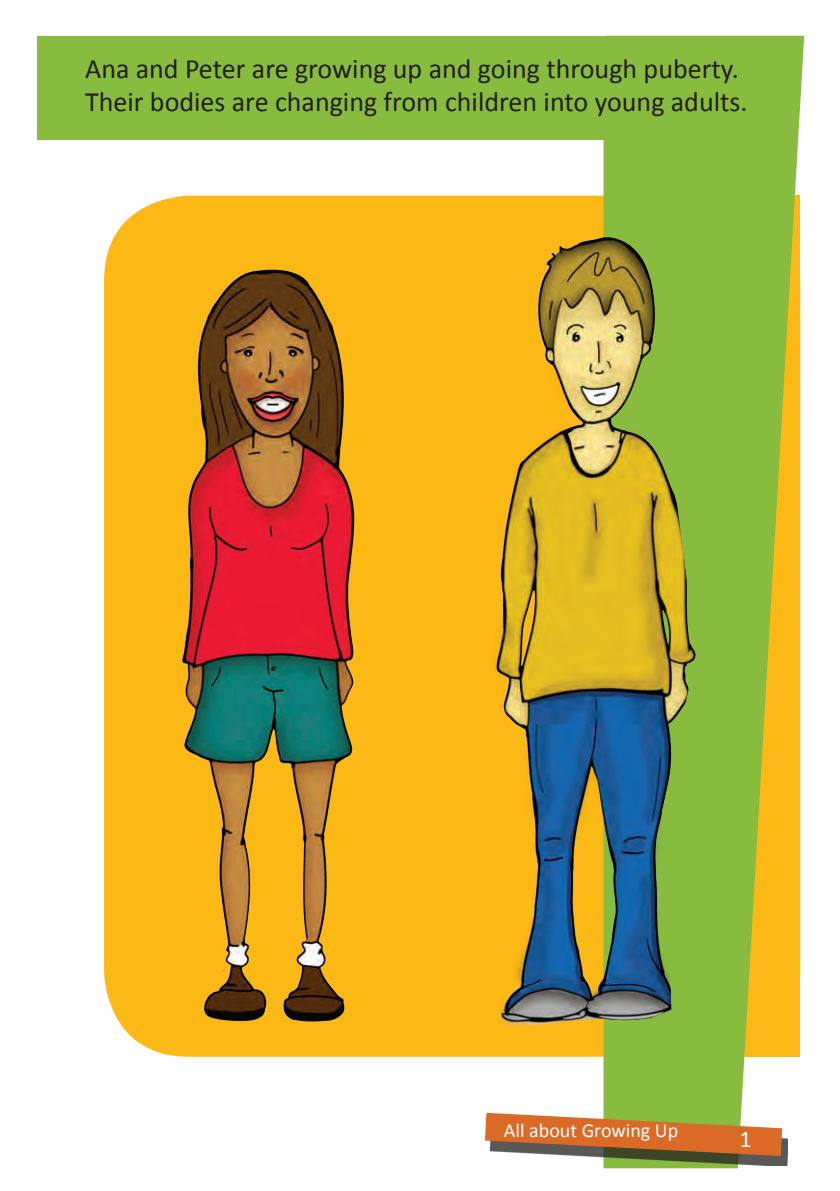
<style>
.page{position:relative;width:840px;height:1191px;background:#fff}
.page>*{position:absolute;margin:0;border:0;box-sizing:border-box;transform-origin:0 0}
.t1{font:28px/33.6px "Calibri";color:#231f20}
.t2{font:24px "Calibri";color:#fff}
.t3{font:20px "Calibri";color:#fff}
</style>
<div class="page">
<div style="left:104px;top:196px;width:695px;height:860px;background:#fcb814;border-radius:85px"></div>
<svg style="left:603px;top:36px;width:200px;height:1132px;fill:#87bc3f"></svg>
<img style="left:182px;top:269px;width:173px;height:753px">
<img style="left:495px;top:232px;width:200px;height:800px">
<div style="left:38px;top:36px;width:582px;height:103px;background:#87bc3f"></div>
<div style="left:490px;top:1122px;width:297px;height:44px;background:#231f20;opacity:.75"></div>
<svg style="left:485px;top:1112px;width:296px;height:44px;background:#bf7e44"></svg>
<p class="t1" style="left:85px;top:50px;width:663px">Ana and Peter are growing up and going through puberty.<br>Their bodies are changing from children into young adults.</p>
<p class="t3" style="left:503px;top:1118px;width:176px">All about Growing Up</p>
<p class="t2" style="left:739px;top:1124px;width:14px">1</p>
</div>
